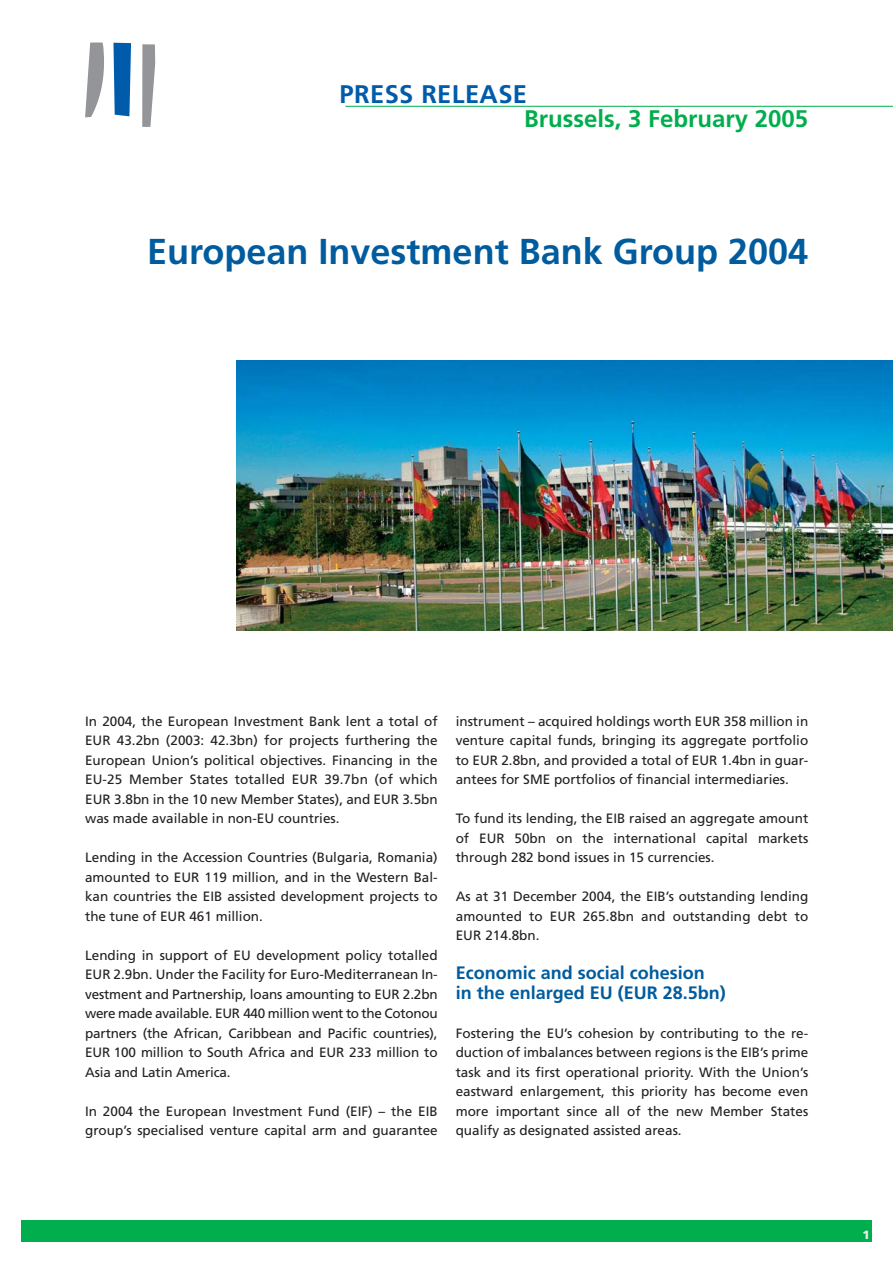
<style>
.page{position:relative;width:893px;height:1263px;background:#fff}
.page>*{position:absolute;margin:0;border:0;box-sizing:border-box;transform-origin:0 0}
.t1{font:700 36px "Frutiger";color:#005c9e}
.t2{font:700 25.5px "Frutiger";letter-spacing:.015em;color:#005cab}
.t3{font:700 24px "Frutiger";color:#00ae4d}
.t4{font:700 18px/19.5px "Frutiger";color:#005c9e}
.t5{font:13.5px/19.5px "Frutiger";color:#231f20;text-align:justify}
.t6{font:900 12px "Frutiger";color:#e7f3e7}
</style>
<div class="page">
<div style="left:21px;top:1220px;width:851px;height:22px;background:#00ae4d"></div>
<svg style="left:85px;top:43px;width:19px;height:74px"></svg>
<svg style="left:113px;top:43px;width:18px;height:73px"></svg>
<svg style="left:142px;top:44px;width:13px;height:83px"></svg>
<hr style="left:345px;top:106px;width:547px;height:1px;background:#00ae4d">
<img style="left:237px;top:360px;width:655px;height:271px">
<h2 class="t2" style="left:339px;top:84px;width:189px">PRESS RELEASE</h2>
<h3 class="t3" style="left:524px;top:109px;width:286px">Brussels, 3 February 2005</h3>
<h1 class="t1" style="left:147px;top:237px;width:662px">European Investment Bank Group 2004</h1>
<p class="t5" style="left:85px;top:712px;width:354px">In 2004, the European Investment Bank lent a total of EUR 43.2bn (2003: 42.3bn) for projects furthering the European Union’s political objectives. Financing in the EU-25 Member States totalled EUR 39.7bn (of which EUR 3.8bn in the 10 new Member States), and EUR 3.5bn was made available in non-EU countries.</p>
<p class="t5" style="left:85px;top:849px;width:354px">Lending in the Accession Countries (Bulgaria, Romania) amounted to EUR 119 million, and in the Western Bal&shy;kan countries the EIB assisted development projects to the tune of EUR 461 million.</p>
<p class="t5" style="left:85px;top:946px;width:354px">Lending in support of EU development policy totalled EUR 2.9bn. Under the Facility for Euro-Mediterranean In&shy;vestment and Partnership, loans amounting to EUR 2.2bn were made available. EUR 440 million went to the Cotonou partners (the African, Caribbean and Pacific countries), EUR 100 million to South Africa and EUR 233 million to Asia and Latin America.</p>
<p class="t5" style="left:85px;top:1102px;width:354px">In 2004 the European Investment Fund (EIF) – the EIB group’s specialised venture capital arm and guarantee</p>
<p class="t5" style="left:455px;top:712px;width:354px">instrument – acquired holdings worth EUR 358 million in venture capital funds, bringing its aggregate portfolio to EUR 2.8bn, and provided a total of EUR 1.4bn in guar&shy;antees for SME portfolios of financial intermediaries.</p>
<p class="t5" style="left:455px;top:810px;width:354px">To fund its lending, the EIB raised an aggregate amount of EUR 50bn on the international capital markets through 282 bond issues in 15 currencies.</p>
<p class="t5" style="left:455px;top:888px;width:354px">As at 31 December 2004, the EIB’s outstanding lending amounted to EUR 265.8bn and outstanding debt to EUR 214.8bn.</p>
<h3 class="t4" style="left:455px;top:964px;width:272px">Economic and social cohesion<br>in the enlarged EU (EUR 28.5bn)</h3>
<p class="t5" style="left:455px;top:1024px;width:354px">Fostering the EU’s cohesion by contributing to the re&shy;duction of imbalances between regions is the EIB’s prime task and its first operational priority. With the Union’s eastward enlargement, this priority has become even more important since all of the new Member States qualify as designated assisted areas.</p>
<p class="t6" style="left:862px;top:1230px;width:9px">1</p>
</div>
